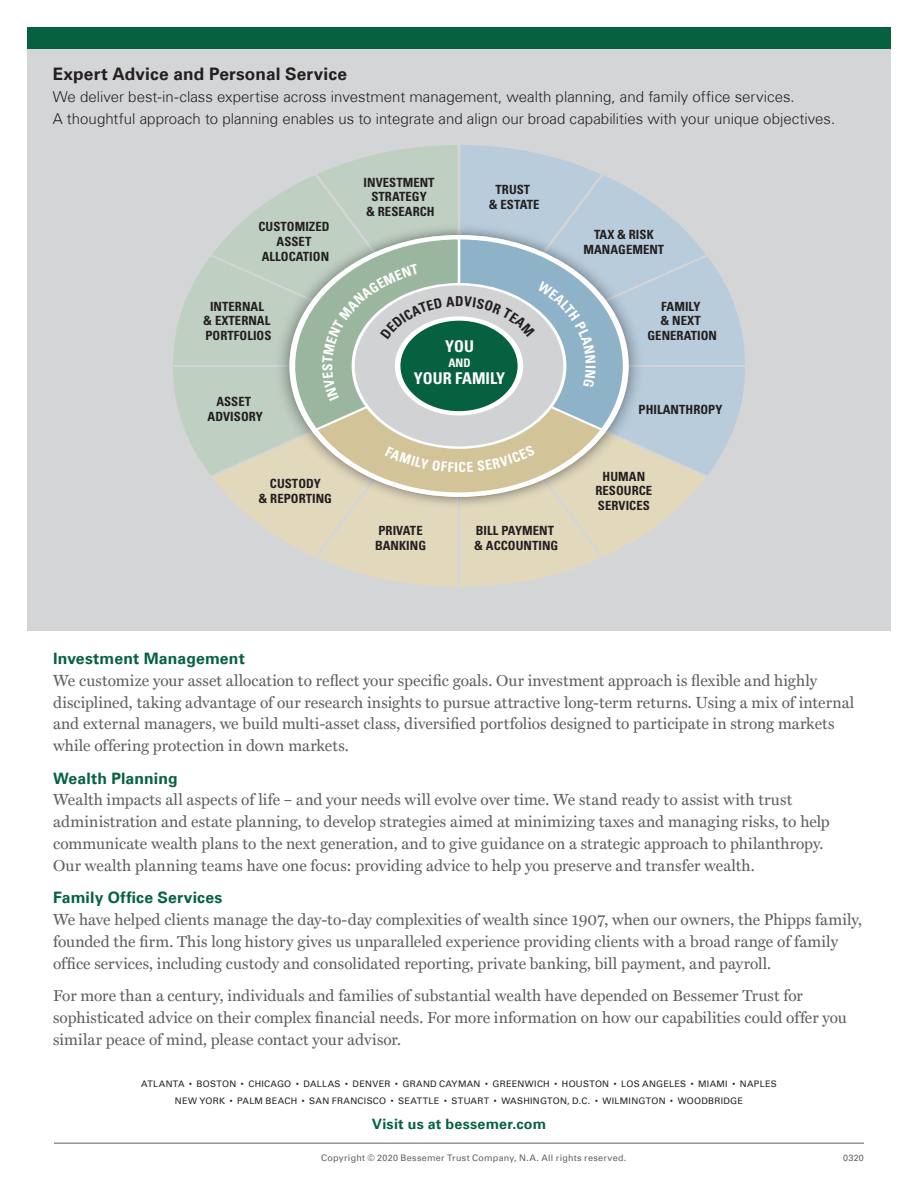
<style>
.page{position:relative;width:918px;height:1188px;background:#fff}
.page>*{position:absolute;margin:0;border:0;box-sizing:border-box;transform-origin:0 0}
.t1{font:700 17.25px "Univers Com 65";letter-spacing:.01em;color:#231f20}
.t2{font:16.2px "Univers Com 67 Bold Cond";color:#fff}
.t3{font:15.75px/21.8px "Miller Text";letter-spacing:.005em;color:#5f5f62}
.t4{font:700 15.75px "Univers Com 65";letter-spacing:.01em;color:#066141}
.t5{font:300 15px/21.8px "Univers Com 45";color:#231f20}
.t6{font:700 14.25px "Univers Com 65";letter-spacing:.02em;color:#066141}
.t7{font:12.75px/14.7px "Univers Com 67 Bold Cond";letter-spacing:.005em;color:#231f20;text-align:center}
.t8{font:11.7px "Univers Com 67 Bold Cond";color:#fff}
.t9{font:9px/16.6px "Univers Com 55 Roman";letter-spacing:.03em;color:#231f20;text-align:center}
.t10{font:9px "Univers Com 55 Roman";letter-spacing:.03em;color:#5f5f62}
.s1{font-size:6px}
</style>
<div class="page">
<div style="left:27px;top:27px;width:864px;height:23px;background:#066141"></div>
<div style="left:27px;top:50px;width:864px;height:581px;background:#d4d5d7"></div>
<hr style="left:54px;top:1143px;width:810px;height:1px;background:#5f5f62">
<svg style="left:173px;top:145px;width:572px;height:442px"></svg>
<p class="t1" style="left:53px;top:64px;width:296px">Expert Advice and Personal Service</p>
<p class="t5" style="left:53px;top:86px;width:784px">We deliver best-in-class expertise across investment management, wealth planning, and family office services.<br>A thoughtful approach to planning enables us to integrate and align our broad capabilities with your unique objectives.</p>
<p class="t7" style="left:258px;top:220px;width:73px">CUSTOMIZED<br>ASSET<br>ALLOCATION</p>
<p class="t7" style="left:204px;top:299px;width:69px">INTERNAL<br>&amp; EXTERNAL<br>PORTFOLIOS</p>
<p class="t7" style="left:208px;top:395px;width:57px">ASSET<br>ADVISORY</p>
<p class="t7" style="left:364px;top:175px;width:73px">INVESTMENT<br>STRATEGY<br>&amp; RESEARCH</p>
<p class="t7" style="left:489px;top:182px;width:52px">TRUST<br>&amp; ESTATE</p>
<p class="t2" style="left:445px;top:337px;width:30px">YOU</p>
<p class="t8" style="left:448px;top:355px;width:24px">AND</p>
<p class="t2" style="left:414px;top:369px;width:93px">YOUR FAMILY</p>
<p class="t7" style="left:583px;top:227px;width:82px">TAX &amp; RISK<br>MANAGEMENT</p>
<p class="t7" style="left:661px;top:299px;width:41px;text-align:left">FAMILY &amp; NEXT</p>
<p class="t7" style="left:647px;top:328px;width:71px">GENERATION</p>
<p class="t7" style="left:639px;top:402px;width:85px">PHILANTHROPY</p>
<p class="t7" style="left:259px;top:476px;width:75px">CUSTODY<br>&amp; REPORTING</p>
<p class="t7" style="left:595px;top:469px;width:58px">HUMAN<br>RESOURCE<br>SERVICES</p>
<p class="t7" style="left:375px;top:523px;width:53px;text-align:left">PRIVATE<br>BANKING</p>
<p class="t7" style="left:474px;top:523px;width:85px;text-align:left">BILL PAYMENT &amp; ACCOUNTING</p>
<p class="t4" style="left:53px;top:649px;width:193px">Investment Management</p>
<p class="t3" style="left:53px;top:669px;width:803px">We customize your asset allocation to reflect your specific goals. Our investment approach is flexible and highly disciplined, taking advantage of our research insights to pursue attractive long-term returns. Using a mix of internal and external managers, we build multi-asset class, diversified portfolios designed to participate in strong markets while offering protection in down markets.</p>
<p class="t4" style="left:53px;top:769px;width:126px">Wealth Planning</p>
<p class="t3" style="left:53px;top:789px;width:778px">Wealth impacts all aspects of life – and your needs will evolve over time. We stand ready to assist with trust administration and estate planning, to develop strategies aimed at minimizing taxes and managing risks, to help communicate wealth plans to the next generation, and to give guidance on a strategic approach to philanthropy.<br>Our wealth planning teams have one focus: providing advice to help you preserve and transfer wealth.</p>
<p class="t4" style="left:53px;top:888px;width:171px">Family Office Services</p>
<p class="t3" style="left:53px;top:909px;width:811px">We have helped clients manage the day-to-day complexities of wealth since 1907, when our owners, the Phipps family, founded the firm. This long history gives us unparalleled experience providing clients with a broad range of family office services, including custody and consolidated reporting, private banking, bill payment, and payroll.</p>
<p class="t3" style="left:53px;top:985px;width:795px">For more than a century, individuals and families of substantial wealth have depended on Bessemer Trust for sophisticated advice on their complex financial needs. For more information on how our capabilities could offer you similar peace of mind, please contact your advisor.</p>
<p class="t9" style="left:141px;top:1076px;width:637px">ATLANTA <span class="s1">•</span> BOSTON <span class="s1">•</span> CHICAGO <span class="s1">•</span> DALLAS <span class="s1">•</span> DENVER <span class="s1">•</span> GRAND CAYMAN <span class="s1">•</span> GREENWICH <span class="s1">•</span> HOUSTON <span class="s1">•</span> LOS ANGELES <span class="s1">•</span> MIAMI <span class="s1">•</span> NAPLES<br>NEW YORK <span class="s1">•</span> PALM BEACH <span class="s1">•</span> SAN FRANCISCO <span class="s1">•</span> SEATTLE <span class="s1">•</span> STUART <span class="s1">•</span> WASHINGTON, D.C. <span class="s1">•</span> WILMINGTON <span class="s1">•</span> WOODBRIDGE</p>
<p class="t6" style="left:372px;top:1115px;width:176px">Visit us at bessemer.com</p>
<p class="t10" style="left:321px;top:1152px;width:307px">Copyright © 2020 Bessemer Trust Company, N.A. All rights reserved.</p>
<p class="t10" style="left:843px;top:1152px;width:22px">0320</p>
</div>
